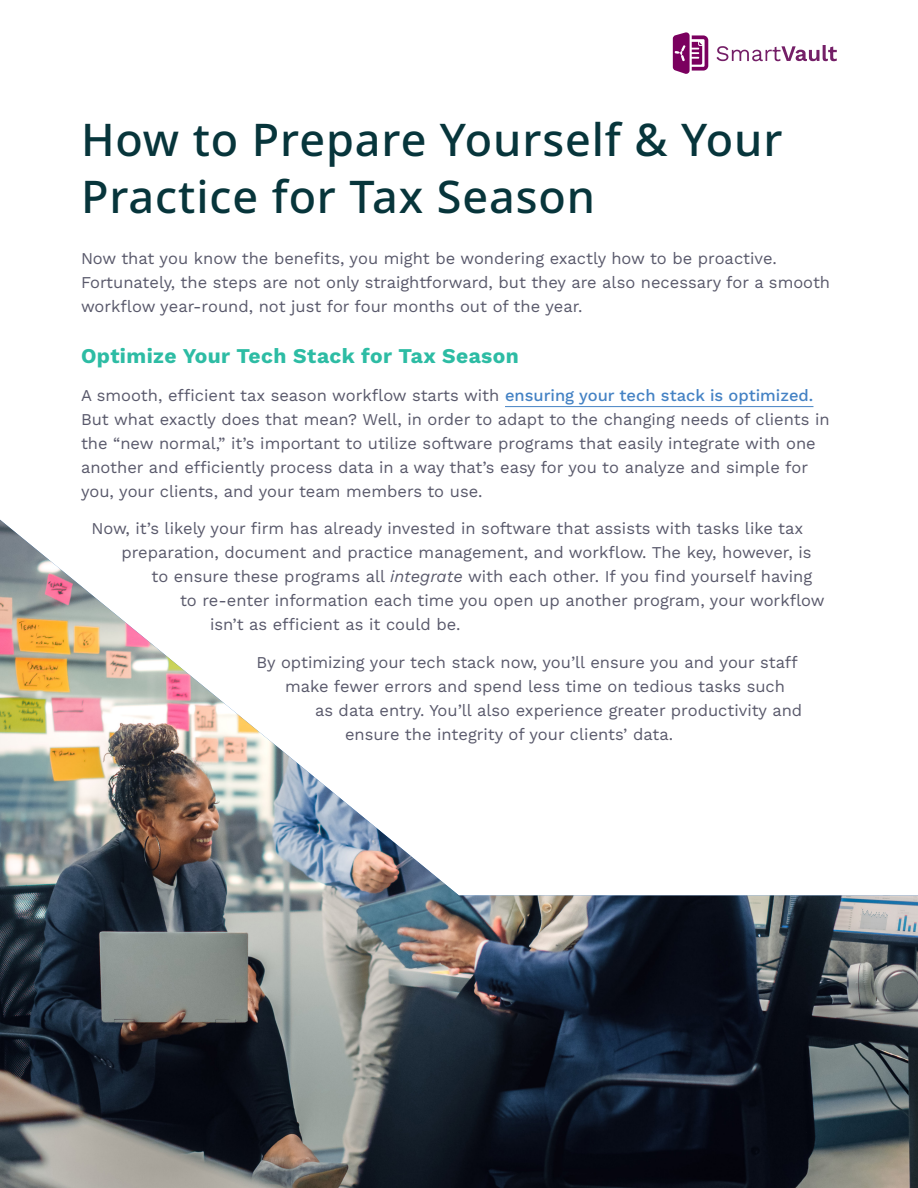
<style>
.page{position:relative;width:918px;height:1188px;background:#fff}
.page>*{position:absolute;margin:0;border:0;box-sizing:border-box;transform-origin:0 0}
.t1{font:500 45px/57px "Noto Sans";letter-spacing:.02em;color:#07353b}
.Subhead_A{font:700 21px "Work Sans";letter-spacing:.02em;color:#2dbca4}
.Body_Text{font:16.5px/24px "Work Sans";color:#59596b}
.s1{color:#4482c4}
.s2{font-style:italic}
</style>
<div class="page">
<svg style="left:716px;top:45px;width:121px;height:16px"></svg>
<svg style="left:673px;top:32px;width:35px;height:42px"></svg>
<img style="left:0;top:520px;width:918px;height:668px">
<hr style="left:505px;top:406px;width:308px;height:1px;background:#4482c4">
<p class="t1" style="left:81px;top:112px;width:703px">How to Prepare Yourself &amp; Your<br>Practice for Tax Season</p>
<p class="Body_Text" style="left:81px;top:246px;width:751px">Now that you know the benefits, you might be wondering exactly how to be proactive.<br>Fortunately, the steps are not only straightforward, but they are also necessary for a smooth workflow year-round, not just for four months out of the year.</p>
<p class="Subhead_A" style="left:81px;top:340px;width:439px">Optimize Your Tech Stack for Tax Season</p>
<p class="Body_Text" style="left:81px;top:382px;width:750px">A smooth, efficient tax season workflow starts with <span class="s1">ensuring your tech stack is optimized.<br></span>But what exactly does that mean? Well, in order to adapt to the changing needs of clients in the “new normal,” it’s important to utilize software programs that easily integrate with one another and efficiently process data in a way that’s easy for you to analyze and simple for you, your clients, and your team members to use.</p>
<p class="Body_Text" style="left:92px;top:516px;width:713px">Now, it’s likely your firm has already invested in software that assists with tasks like tax</p>
<p class="Body_Text" style="left:122px;top:540px;width:691px">preparation, document and practice management, and workflow. The key, however, is</p>
<p class="Body_Text" style="left:152px;top:564px;width:662px">to ensure these programs all <span class="s2">integrate</span> with each other. If you find yourself having</p>
<p class="Body_Text" style="left:180px;top:588px;width:646px">to re-enter information each time you open up another program, your workflow</p>
<p class="Body_Text" style="left:210px;top:612px;width:252px">isn’t as efficient as it could be.</p>
<p class="Body_Text" style="left:256px;top:649px;width:543px">By optimizing your tech stack now, you’ll ensure you and your staff</p>
<p class="Body_Text" style="left:285px;top:673px;width:502px">make fewer errors and spend less time on tedious tasks such</p>
<p class="Body_Text" style="left:315px;top:697px;width:489px">as data entry. You’ll also experience greater productivity and</p>
<p class="Body_Text" style="left:345px;top:721px;width:330px">ensure the integrity of your clients’ data.</p>
</div>
